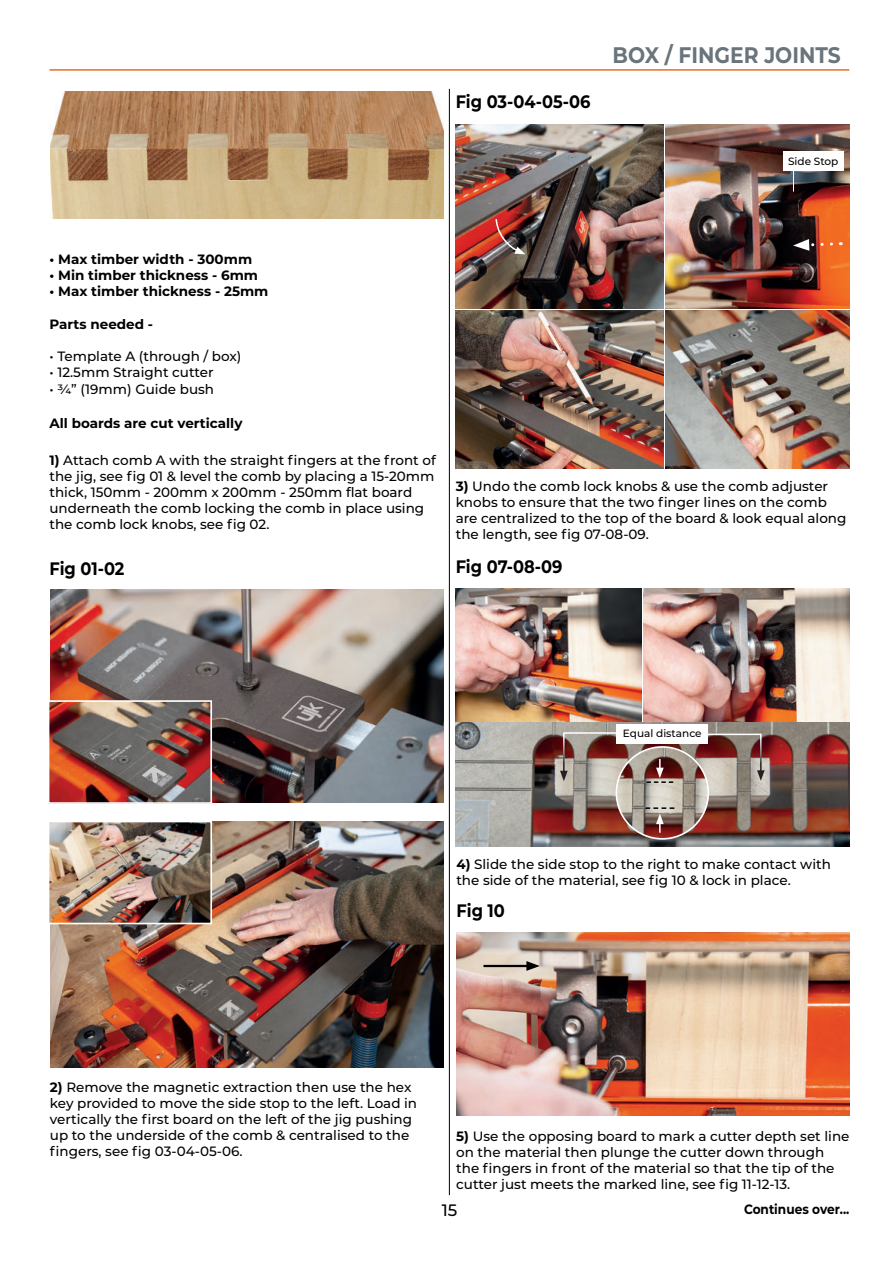
<style>
.page{position:relative;width:890px;height:1263px;background:#fff}
.page>*{position:absolute;margin:0;border:0;box-sizing:border-box;transform-origin:0 0}
.t1{font:700 22.5px "Montserrat";color:#6a747b;scale:.9 1}
.t2{font:700 18px "Montserrat";color:#000;scale:.9 1}
.t3{font:500 16.5px "Montserrat";color:#000}
.t4{font:500 13.5px/16.2px "Montserrat";color:#000}
.t5{font:700 13.5px "Montserrat";color:#000}
.t6{font:700 13.5px "Montserrat";color:#000;scale:.9 1}
.t7{font:500 10.5px "Montserrat";color:#000}
.s1{font-weight:700}
</style>
<div class="page">
<hr style="left:49px;top:69px;width:800px;height:2px;background:#ea6d1f">
<hr style="left:449px;top:89px;width:1px;height:1105px;background:#000">
<img style="left:50px;top:589px;width:393px;height:213px">
<img style="left:51px;top:703px;width:158px;height:97px">
<div style="left:48px;top:700px;width:164px;height:103px;border:2px solid #fff"></div>
<img style="left:456px;top:124px;width:207px;height:184px">
<img style="left:456px;top:310px;width:207px;height:158px">
<img style="left:665px;top:310px;width:184px;height:158px">
<img style="left:665px;top:124px;width:184px;height:184px">
<img style="left:50px;top:91px;width:393px;height:128px">
<img style="left:456px;top:588px;width:185px;height:133px">
<img style="left:643px;top:588px;width:206px;height:133px">
<img style="left:456px;top:722px;width:393px;height:124px">
<img style="left:456px;top:932px;width:393px;height:183px">
<img style="left:50px;top:821px;width:393px;height:246px">
<svg style="left:793px;top:239px;width:48px;height:12px"></svg>
<div style="left:783px;top:152px;width:60px;height:19px;background:#fff"></div>
<svg style="left:793px;top:171px;width:1px;height:20px"></svg>
<svg style="left:494px;top:217px;width:31px;height:37px"></svg>
<img style="left:51px;top:823px;width:158px;height:98px">
<div style="left:48px;top:820px;width:164px;height:104px;border:2px solid #fff"></div>
<hr style="left:483px;top:964px;width:47px;height:2px;background:#000">
<svg style="left:526px;top:960px;width:14px;height:10px"></svg>
<hr style="left:707px;top:733px;width:53px;height:2px;background:#fff">
<div style="left:617px;top:724px;width:90px;height:19px;background:#fff"></div>
<hr style="left:760px;top:733px;width:1px;height:39px;background:#fff">
<svg style="left:757px;top:770px;width:7px;height:10px"></svg>
<hr style="left:564px;top:732px;width:54px;height:1px;background:#fff">
<hr style="left:563px;top:732px;width:1px;height:41px;background:#fff">
<svg style="left:560px;top:770px;width:7px;height:11px"></svg>
<img style="left:616px;top:746px;width:92px;height:92px;border-radius:46px">
<div style="left:615px;top:746px;width:94px;height:93px;border:2px solid #fff;border-radius:50%"></div>
<svg style="left:645px;top:807px;width:29px;height:25px"></svg>
<svg style="left:646px;top:759px;width:27px;height:23px"></svg>
<h2 class="t2" style="left:456px;top:88px;width:151px">Fig 03-04-05-06</h2>
<h1 class="t1" style="left:612px;top:39px;width:255px">BOX / FINGER JOINTS</h1>
<p class="t7" style="left:788px;top:154px;width:52px">Side Stop</p>
<p class="t5" style="left:49px;top:249px;width:204px">• Max timber width - 300mm</p>
<p class="t5" style="left:49px;top:265px;width:210px">• Min timber thickness - 6mm</p>
<p class="t5" style="left:49px;top:282px;width:220px">• Max timber thickness - 25mm</p>
<p class="t5" style="left:49px;top:314px;width:105px">Parts needed -</p>
<p class="t4" style="left:49px;top:347px;width:193px">• Template A (through / box)</p>
<p class="t4" style="left:49px;top:364px;width:166px">• 12.5mm Straight cutter</p>
<p class="t4" style="left:49px;top:380px;width:166px">• ¾” (19mm) Guide bush</p>
<p class="t5" style="left:49px;top:413px;width:194px">All boards are cut vertically</p>
<p class="t4" style="left:49px;top:451px;width:388px"><span class="s1">1)</span> Attach comb A with the straight fingers at the front of the jig, see fig 01 &amp; level the comb by placing a 15-20mm thick, 150mm - 200mm x 200mm - 250mm flat board underneath the comb locking the comb in place using the comb lock knobs, see fig 02.</p>
<h2 class="t2" style="left:49px;top:555px;width:85px">Fig 01-02</h2>
<p class="t4" style="left:456px;top:477px;width:392px"><span class="s1">3)</span> Undo the comb lock knobs &amp; use the comb adjuster knobs to ensure that the two finger lines on the comb are centralized to the top of the board &amp; look equal along the length, see fig 07-08-09.</p>
<h2 class="t2" style="left:456px;top:553px;width:120px">Fig 07-08-09</h2>
<p class="t7" style="left:623px;top:726px;width:80px">Equal distance</p>
<p class="t4" style="left:456px;top:855px;width:376px"><span class="s1">4)</span> Slide the side stop to the right to make contact with the side of the material, see fig 10 &amp; lock in place.</p>
<h2 class="t2" style="left:456px;top:897px;width:55px">Fig 10</h2>
<p class="t4" style="left:50px;top:1077px;width:369px"><span class="s1">2)</span> Remove the magnetic extraction then use the hex key provided to move the side stop to the left. Load in vertically the first board on the left of the jig pushing up to the underside of the comb &amp; centralised to the fingers, see fig 03-04-05-06.</p>
<p class="t4" style="left:456px;top:1126px;width:395px"><span class="s1">5)</span> Use the opposing board to mark a cutter depth set line on the material then plunge the cutter down through the fingers in front of the material so that the tip of the cutter just meets the marked line, see fig 11-12-13.</p>
<p class="t3" style="left:442px;top:1198px;width:17px">15</p>
<p class="t6" style="left:744px;top:1198px;width:119px">Continues over...</p>
</div>
